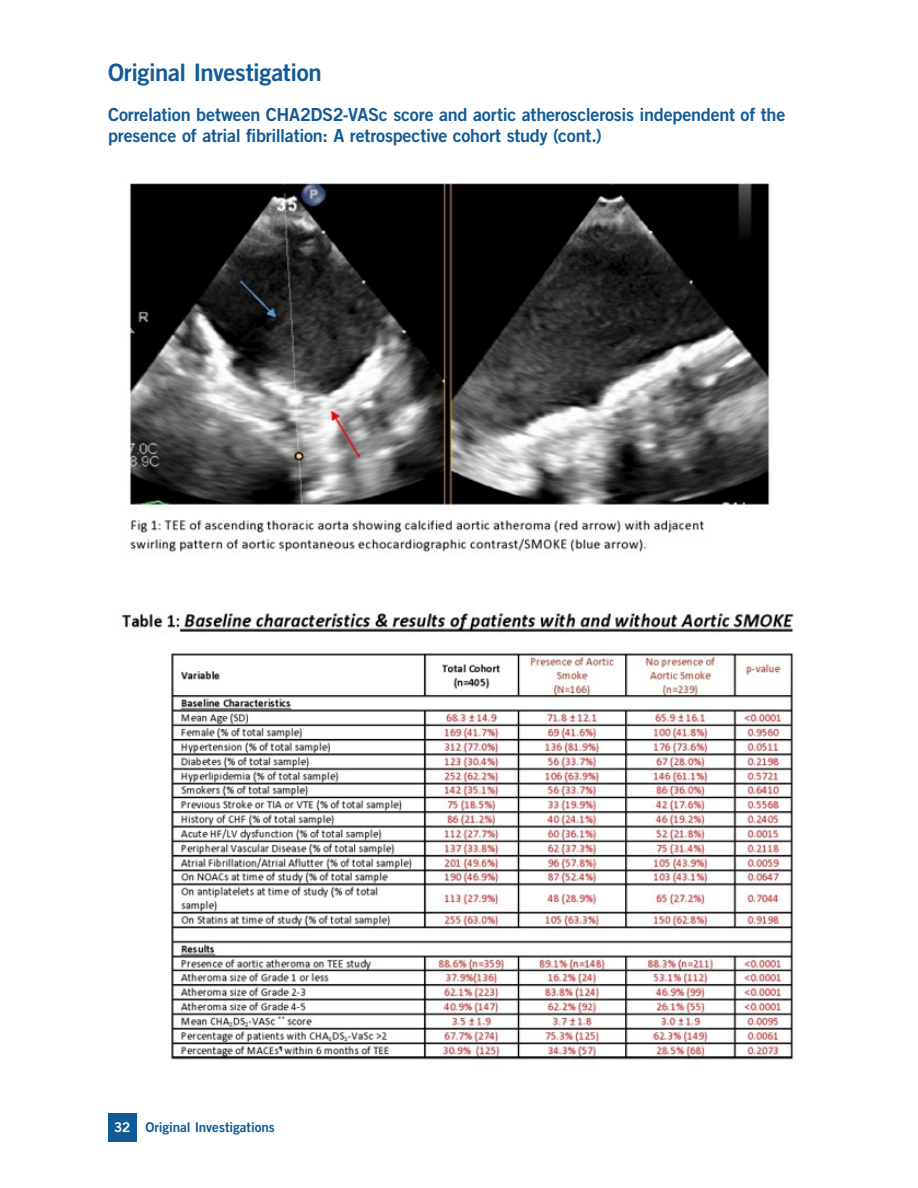
<style>
.page{position:relative;width:918px;height:1188px;background:#fff}
.page>*{position:absolute;margin:0;border:0;box-sizing:border-box;transform-origin:0 0}
.t1{font:24px "Trade Gothic LT Std Bd 2";letter-spacing:-.02em;color:#125a96}
.Investigation_Title{font:18px/21px "Trade Gothic LT Std Bd 2";letter-spacing:-.015em;color:#125a96}
.t2{font:13.5px "Trade Gothic LT Std Bd 2";letter-spacing:-.005em;color:#125a96}
.s1{color:#fff}
</style>
<div class="page">
<div style="left:108px;top:1113px;width:29px;height:29px;background:#125a96"></div>
<img style="left:129px;top:182px;width:641px;height:370px">
<img style="left:122px;top:613px;width:672px;height:447px">
<h1 class="t1" style="left:108px;top:58px;width:215px">Original Investigation</h1>
<p class="Investigation_Title" style="left:108px;top:104px;width:679px">Correlation between CHA2DS2-VASc score and aortic atherosclerosis independent of the presence of atrial fibrillation: A retrospective cohort study (cont.)</p>
<p class="t2" style="left:114px;top:1119px;width:162px"><span class="s1">32</span> Original Investigations</p>
</div>
